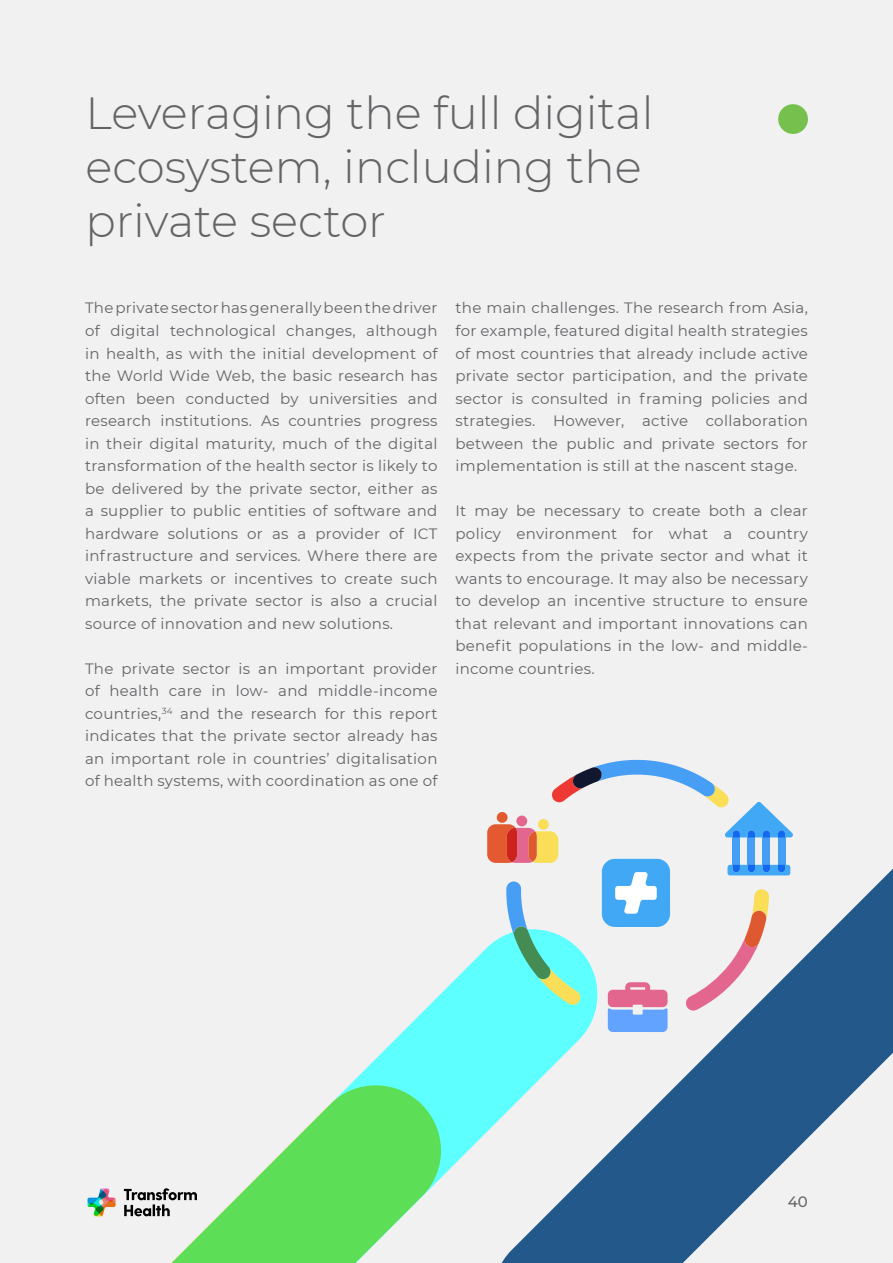
<style>
.page{position:relative;width:893px;height:1263px;background:#f1f1f2}
.page>*{position:absolute;margin:0;border:0;box-sizing:border-box;transform-origin:0 0}
.t1{font:300 45px/54px "Montserrat";color:#636466}
.t2{font:15px/22.5px "Montserrat";letter-spacing:.02em;color:#636466;text-align:justify}
.t3{font:500 15px "Montserrat";color:#636466}
</style>
<div class="page">
<svg style="left:87px;top:949px;width:399px;height:268px"></svg>
<svg style="left:486px;top:759px;width:407px;height:504px"></svg>
<svg style="left:127px;top:1079px;width:320px;height:184px"></svg>
<div style="left:778px;top:104px;width:30px;height:30px;background:#76c14e;border-radius:50%"></div>
<svg style="left:487px;top:760px;width:307px;height:272px"></svg>
<div style="left:516px;top:816px;width:11px;height:10px;background:#e3668f;border-radius:50%"></div>
<svg style="left:124px;top:1188px;width:73px;height:28px"></svg>
<svg style="left:88px;top:1188px;width:28px;height:28px"></svg>
<h1 class="t1" style="left:86px;top:84px;width:569px">Leveraging the full digital ecosystem, including the private sector</h1>
<p class="t2" style="left:85px;top:296px;width:354px">The private sector has generally been the driver of digital technological changes, although in health, as with the initial development of the World Wide Web, the basic research has often been conducted by universities and research institutions. As countries progress in their digital maturity, much of the digital transformation of the health sector is likely to be delivered by the private sector, either as a supplier to public entities of software and hardware solutions or as a provider of ICT infrastructure and services. Where there are viable markets or incentives to create such markets, the private sector is also a crucial source of innovation and new solutions.</p>
<p class="t2" style="left:85px;top:656px;width:354px">The private sector is an important provider of health care in low- and middle-income countries,<sup>34</sup> and the research for this report indicates that the private sector already has an important role in countries’ digitalisation of health systems, with coordination as one of</p>
<p class="t2" style="left:455px;top:296px;width:354px">the main challenges. The research from Asia, for example, featured digital health strategies of most countries that already include active private sector participation, and the private sector is consulted in framing policies and strategies. However, active collaboration between the public and private sectors for implementation is still at the nascent stage.</p>
<p class="t2" style="left:455px;top:499px;width:354px">It may be necessary to create both a clear policy environment for what a country expects from the private sector and what it wants to encourage. It may also be necessary to develop an incentive structure to ensure that relevant and important innovations can benefit populations in the low- and middle&shy;income countries.</p>
<p class="t3" style="left:788px;top:1192px;width:22px">40</p>
</div>
